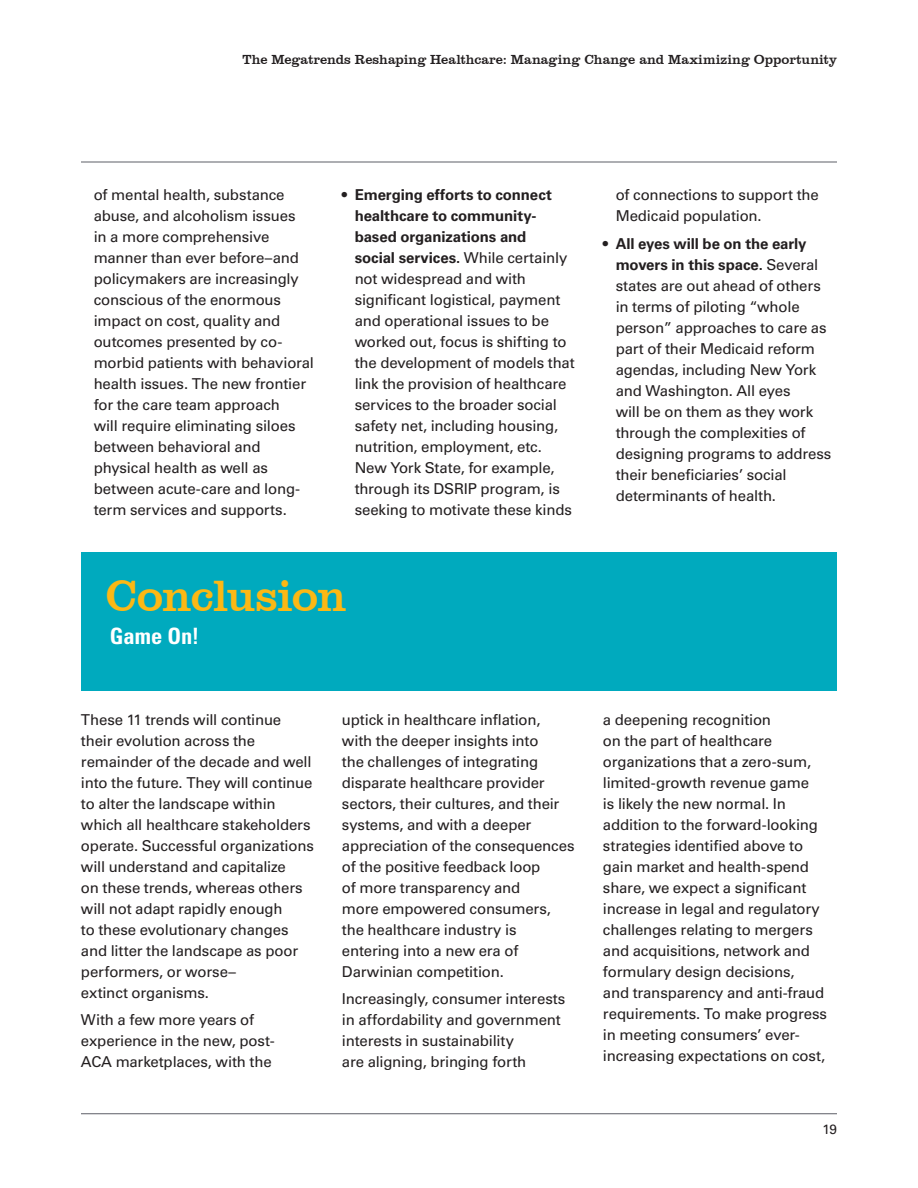
<style>
.page{position:relative;width:918px;height:1188px;background:#fff}
.page>*{position:absolute;margin:0;border:0;box-sizing:border-box;transform-origin:0 0}
.t1{font:45px "Clarendon BT";letter-spacing:-.02em;color:#fcb814}
.t2{font:700 condensed 22.5px "Univers LT Std";color:#fff}
.t3{font:15px/21px "Univers LT Std";letter-spacing:-.015em;color:#231f20}
.t4{font:13.5px "Clarendon BT";color:#231f20}
.t5{font:13.5px "Univers LT Std";color:#231f20}
.s1{font-weight:700}
</style>
<div class="page">
<hr style="left:81px;top:162px;width:756px;height:1px;background:#5c5e67">
<hr style="left:81px;top:1113px;width:756px;height:1px;background:#5c5e67">
<div style="left:81px;top:553px;width:756px;height:138px;background:#00aabe"></div>
<p class="t4" style="left:243px;top:51px;width:596px">The Megatrends Reshaping Healthcare: Managing Change and Maximizing Opportunity</p>
<p class="t3" style="left:94px;top:184px;width:222px">of mental health, substance abuse, and alcoholism issues<br>in a more comprehensive manner than ever before–and policymakers are increasingly conscious of the enormous impact on cost, quality and outcomes presented by co&shy;morbid patients with behavioral health issues. The new frontier for the care team approach<br>will require eliminating siloes between behavioral and physical health as well as between acute-care and long&shy;term services and supports.</p>
<p class="t3" style="left:355px;top:184px;width:222px;text-indent:-13px"><span class="s1">• Emerging efforts to connect healthcare to community&shy;based organizations and<br>social services.</span> While certainly not widespread and with significant logistical, payment and operational issues to be worked out, focus is shifting to the development of models that link the provision of healthcare services to the broader social safety net, including housing, nutrition, employment, etc.<br>New York State, for example, through its DSRIP program, is seeking to motivate these kinds</p>
<p class="t3" style="left:616px;top:184px;width:205px">of connections to support the<br>Medicaid population.</p>
<p class="t3" style="left:616px;top:233px;width:217px;text-indent:-13px"><span class="s1">• All eyes will be on the early movers in this space.</span> Several states are out ahead of others in terms of piloting “whole person” approaches to care as part of their Medicaid reform agendas, including New York and Washington. All eyes<br>will be on them as they work through the complexities of designing programs to address their beneficiaries’ social determinants of health.</p>
<h1 class="t1" style="left:105px;top:568px;width:243px">Conclusion</h1>
<h2 class="t2" style="left:110px;top:622px;width:91px">Game On!</h2>
<p class="t3" style="left:81px;top:709px;width:234px">These 11 trends will continue their evolution across the remainder of the decade and well into the future. They will continue to alter the landscape within which all healthcare stakeholders operate. Successful organizations will understand and capitalize<br>on these trends, whereas others will not adapt rapidly enough<br>to these evolutionary changes and litter the landscape as poor performers, or worse–<br>extinct organisms.</p>
<p class="t3" style="left:81px;top:1010px;width:195px">With a few more years of experience in the new, post-<br>ACA marketplaces, with the</p>
<p class="t3" style="left:342px;top:709px;width:234px">uptick in healthcare inflation, with the deeper insights into<br>the challenges of integrating disparate healthcare provider sectors, their cultures, and their systems, and with a deeper appreciation of the consequences of the positive feedback loop<br>of more transparency and<br>more empowered consumers, the healthcare industry is entering into a new era of<br>Darwinian competition.</p>
<p class="t3" style="left:342px;top:989px;width:225px">Increasingly, consumer interests in affordability and government interests in sustainability<br>are aligning, bringing forth</p>
<p class="t3" style="left:603px;top:709px;width:226px">a deepening recognition<br>on the part of healthcare organizations that a zero-sum, limited-growth revenue game<br>is likely the new normal. In addition to the forward-looking strategies identified above to gain market and health-spend share, we expect a significant increase in legal and regulatory challenges relating to mergers and acquisitions, network and formulary design decisions,<br>and transparency and anti-fraud requirements. To make progress in meeting consumers’ ever&shy;increasing expectations on cost,</p>
<p class="t5" style="left:822px;top:1121px;width:16px">19</p>
</div>
